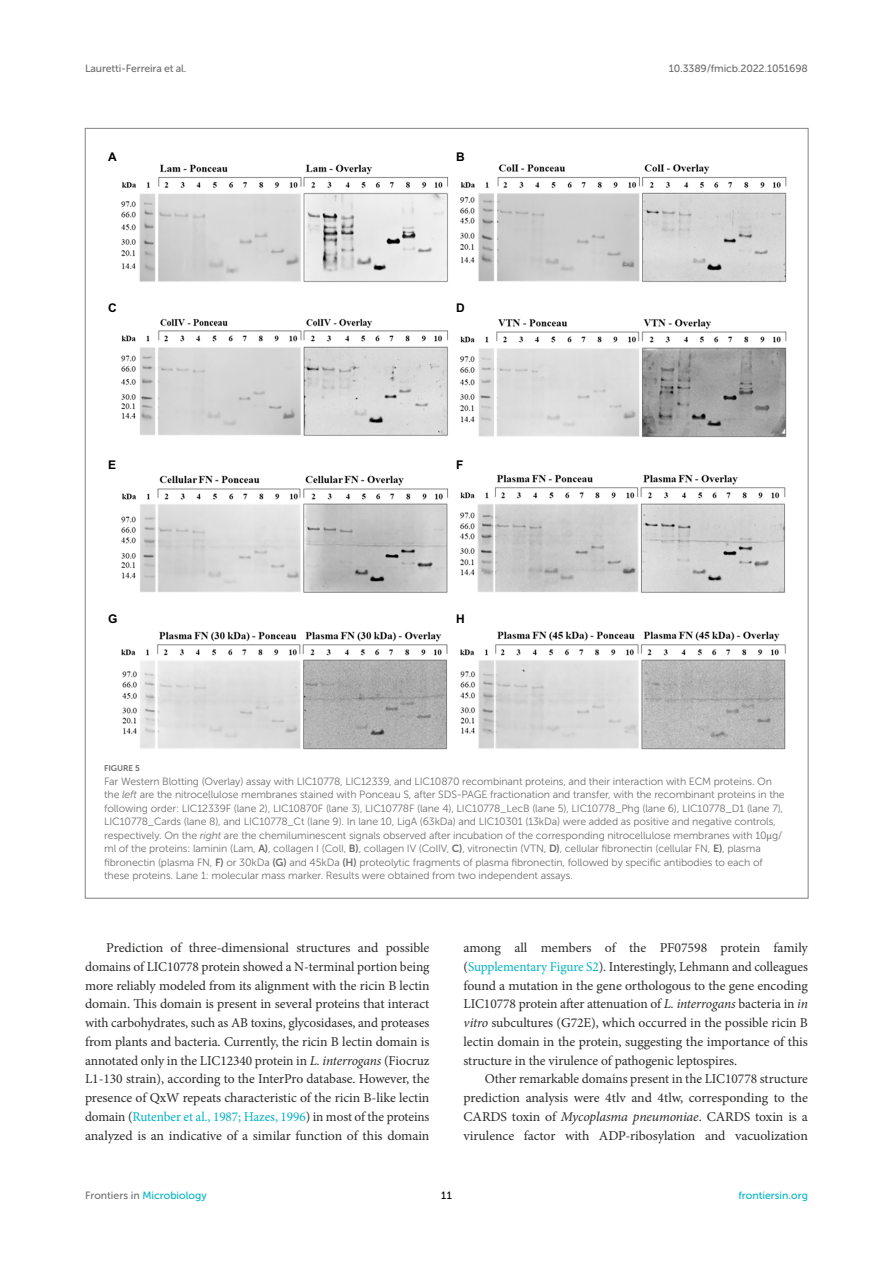
<style>
.page{position:relative;width:893px;height:1263px;background:#fff}
.page>*{position:absolute;margin:0;border:0;box-sizing:border-box;transform-origin:0 0}
.TEXT{font:13.5px/18.8px "Minion Pro";letter-spacing:-.005em;color:#2b2b2a;text-align:justify}
.t1{font:700 12px "Arial";color:#000}
.FIG_LEG{font:10.5px/13.5px "Museo Sans 300";letter-spacing:-.01em;color:#706f70}
.t2{font:10.5px "Museo Sans 500";letter-spacing:-.015em;color:#706f70}
.t3{font:10.5px "Museo Sans 500";color:#00b4c4}
.t4{font:10.5px "Museo Sans 500";color:#000}
.FIG_HD{font:8.25px "Museo Sans 700";letter-spacing:-.01em;color:#706f70}
.s1{font-style:italic}
.s2{font-family:"STIX General"}
.s3{font-family:"Museo Sans 700"}
.s4{color:#00b4c4}
.s5{color:#706f70}
</style>
<div class="page">
<img style="left:121px;top:164px;width:666px;height:586px">
<p class="t2" style="left:85px;top:63px;width:103px">Lauretti-Ferreira et al.</p>
<p class="t2" style="left:669px;top:63px;width:140px">10.3389/fmicb.2022.1051698</p>
<p class="t1" style="left:108px;top:149px;width:10px">A</p>
<p class="t1" style="left:456px;top:149px;width:10px">B</p>
<p class="t1" style="left:108px;top:299px;width:10px">C</p>
<p class="t1" style="left:456px;top:299px;width:10px">D</p>
<p class="t1" style="left:108px;top:457px;width:10px">E</p>
<p class="t1" style="left:456px;top:457px;width:9px">F</p>
<p class="t1" style="left:108px;top:610px;width:11px">G</p>
<p class="t1" style="left:456px;top:610px;width:10px">H</p>
<p class="FIG_HD" style="left:104px;top:764px;width:37px">FIGURE 5</p>
<p class="FIG_LEG" style="left:104px;top:774px;width:682px">Far Western Blotting (Overlay) assay with LIC10778, LIC12339, and LIC10870 recombinant proteins, and their interaction with ECM proteins. On the <span class="s1">left</span> are the nitrocellulose membranes stained with Ponceau S, after SDS-PAGE fractionation and transfer, with the recombinant proteins in the following order: LIC12339F (lane 2), LIC10870F (lane 3), LIC10778F (lane 4), LIC10778_LecB (lane 5), LIC10778_Phg (lane 6), LIC10778_D1 (lane 7), LIC10778_Cards (lane 8), and LIC10778_Ct (lane 9). In lane 10, LigA (63 kDa) and LIC10301 (13 kDa) were added as positive and negative controls, respectively. On the <span class="s1">right</span> are the chemiluminescent signals observed after incubation of the corresponding nitrocellulose membranes with 10 <span class="s2">μ</span>g/ ml of the proteins: laminin (Lam, <span class="s3">A)</span>, collagen I (ColI, <span class="s3">B)</span>, collagen IV (ColIV, <span class="s3">C)</span>, vitronectin (VTN, <span class="s3">D)</span>, cellular fibronectin (cellular FN, <span class="s3">E)</span>, plasma fibronectin (plasma FN, <span class="s3">F)</span> or 30 kDa <span class="s3">(G)</span> and 45 kDa <span class="s3">(H)</span> proteolytic fragments of plasma fibronectin, followed by specific antibodies to each of these proteins. Lane 1: molecular mass marker. Results were obtained from two independent assays.</p>
<p class="TEXT" style="left:85px;top:938px;width:346px;text-indent:21px">Prediction of three-dimensional structures and possible domains of LIC10778 protein showed a N-terminal portion being more reliably modeled from its alignment with the ricin B lectin domain. This domain is present in several proteins that interact with carbohydrates, such as AB toxins, glycosidases, and proteases from plants and bacteria. Currently, the ricin B lectin domain is annotated only in the LIC12340 protein in <span class="s1">L. interrogans</span> (Fiocruz L1-130 strain), according to the InterPro database. However, the presence of QxW repeats characteristic of the ricin B-like lectin domain (<span class="s4">Rutenber et al., 1987; Hazes, 1996</span>) in most of the proteins analyzed is an indicative of a similar function of this domain</p>
<p class="TEXT" style="left:463px;top:938px;width:346px">among all members of the PF07598 protein family (<span class="s4">Supplementary Figure S2</span>). Interestingly, Lehmann and colleagues found a mutation in the gene orthologous to the gene encoding LIC10778 protein after attenuation of <span class="s1">L. interrogans</span> bacteria in <span class="s1">in vitro</span> subcultures (G72E), which occurred in the possible ricin B lectin domain in the protein, suggesting the importance of this structure in the virulence of pathogenic leptospires.</p>
<p class="TEXT" style="left:463px;top:1070px;width:346px;text-indent:21px">Other remarkable domains present in the LIC10778 structure prediction analysis were 4tlv and 4tlw, corresponding to the CARDS toxin of <span class="s1">Mycoplasma pneumoniae</span>. CARDS toxin is a virulence factor with ADP-ribosylation and vacuolization</p>
<p class="t3" style="left:85px;top:1190px;width:123px"><span class="s5">Frontiers in</span> Microbiology</p>
<p class="t4" style="left:441px;top:1190px;width:12px">11</p>
<p class="t3" style="left:738px;top:1190px;width:71px">frontiersin.org</p>
</div>
